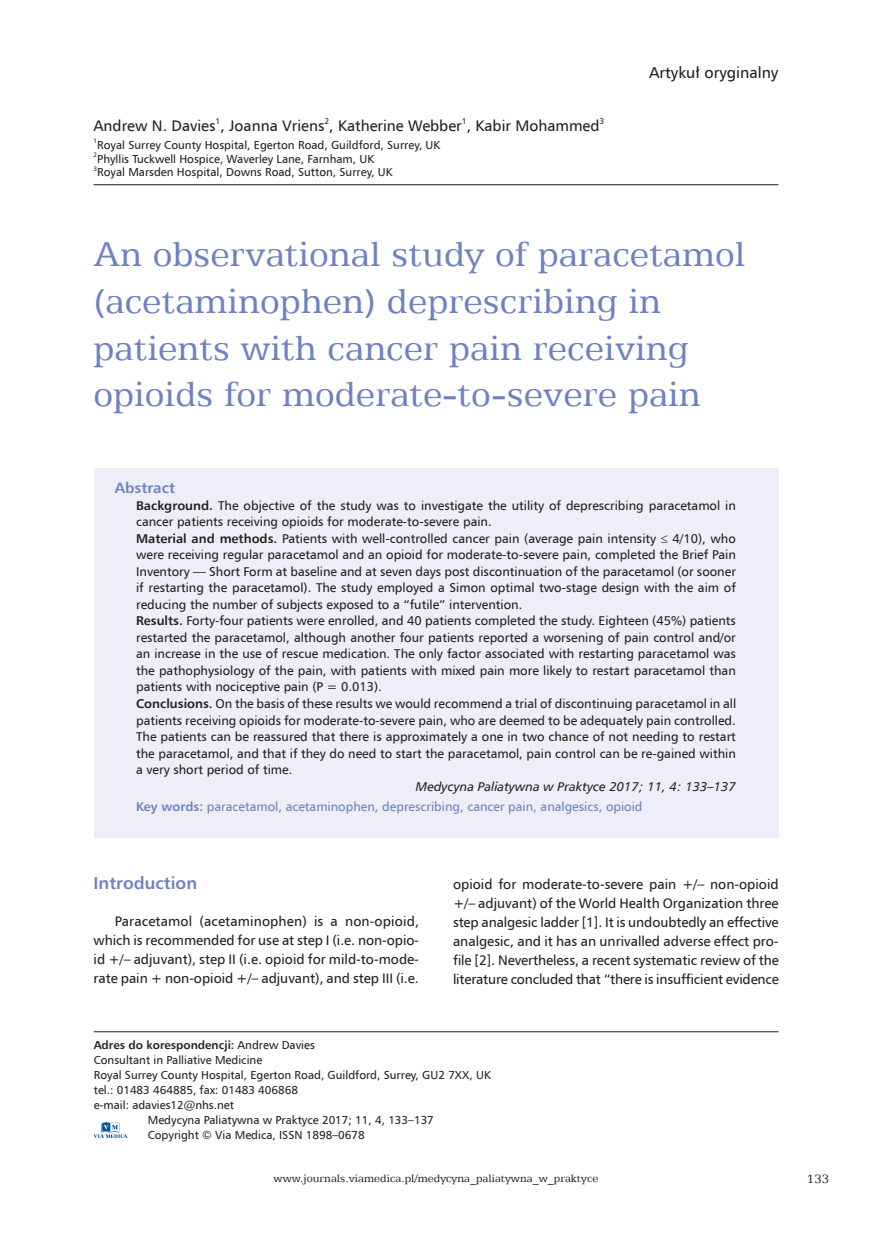
<style>
.page{position:relative;width:872px;height:1234px;background:#fff}
.page>*{position:absolute;margin:0;border:0;box-sizing:border-box;transform-origin:0 0}
.Tytuł_artykułu_-_pol{font:39px/46.8px "Egyptian 505 EU";color:#6f81c0}
.Śródtytuł_1{font:700 17.25px "Humnst 777 EU";color:#6f81c0}
.t1{font:15.75px "Humnst 777 EU";color:#231f20}
.Autor{font:15.3px "Humnst 777 EU";color:#231f20}
.Streszczenie_-_śródt{font:700 15px "Humnst 777 EU";color:#6f81c0}
.Tekst{font:13.8px/18.9px "Humnst 777 EU";letter-spacing:-.005em;color:#231f20;text-align:justify}
.t2{font:13.5px "Egyptian 505 EU";color:#231f20}
.Streszczenie_-_tekst{font:12.75px/16.5px "Humnst 777 EU";color:#231f20;text-align:justify}
.Streszcz_-_slowa_klu{font:12.75px "Humnst 777 EU";color:#6f81c0}
.Streszczenie_dane{font:italic 12.75px "Humnst 777 EU";color:#231f20}
.t3{font:12px "Egyptian 505 EU";color:#231f20}
.Adres_do_koresponden{font:11.55px "Humnst 777 EU";color:#231f20}
.Klinika{font:11.55px/13.8px "Humnst 777 EU";color:#231f20}
.Adres_do_koresponden-2{font:700 11.55px "Humnst 777 EU";color:#231f20}
.Autor-2{font:8.4px "Humnst 777 EU";color:#231f20}
.Klinika-2{font:6.3px "Humnst 777 EU";color:#231f20}
.s1{font-weight:700}
.s2{font-weight:400}
</style>
<div class="page">
<div style="left:94px;top:468px;width:684px;height:369px;background:#edeef7"></div>
<hr style="left:94px;top:184px;width:684px;height:1px;background:#231f20">
<hr style="left:94px;top:1031px;width:684px;height:1px;background:#231f20">
<svg style="left:94px;top:1122px;width:33px;height:15px"></svg>
<p class="Autor-2" style="left:215px;top:115px;width:6px">1</p>
<p class="Autor-2" style="left:324px;top:115px;width:6px">2</p>
<p class="Autor-2" style="left:462px;top:115px;width:6px">1</p>
<p class="Autor-2" style="left:599px;top:115px;width:6px">3</p>
<p class="Autor" style="left:94px;top:116px;width:507px">Andrew N. Davies , Joanna Vriens , Katherine Webber , Kabir Mohammed</p>
<p class="Klinika-2" style="left:94px;top:137px;width:5px">1</p>
<p class="Klinika" style="left:94px;top:137px;width:348px;text-indent:4px">Royal Surrey County Hospital, Egerton Road, Guildford, Surrey, UK<br><sup>2</sup>Phyllis Tuckwell Hospice, Waverley Lane, Farnham, UK<br><sup>3</sup>Royal Marsden Hospital, Downs Road, Sutton, Surrey, UK</p>
<p class="t1" style="left:649px;top:63px;width:131px">Artykuł oryginalny</p>
<p class="Tytuł_artykułu_-_pol" style="left:94px;top:230px;width:653px">An observational study of paracetamol (acetaminophen) deprescribing in patients with cancer pain receiving opioids for moderate-to-severe pain</p>
<p class="Streszczenie_-_śródt" style="left:115px;top:478px;width:62px">Abstract</p>
<p class="Streszczenie_-_tekst" style="left:136px;top:497px;width:601px"><span class="s1">Background.</span> The objective of the study was to investigate the utility of deprescribing paracetamol in cancer patients receiving opioids for moderate-to-severe pain.</p>
<p class="Streszczenie_-_tekst" style="left:136px;top:530px;width:601px"><span class="s1">Material and methods.</span> Patients with well-controlled cancer pain (average pain intensity ≤ 4/10), who were receiving regular paracetamol and an opioid for moderate-to-severe pain, completed the Brief Pain Inventory — Short Form at baseline and at seven days post discontinuation of the paracetamol (or sooner if restarting the paracetamol). The study employed a Simon optimal two-stage design with the aim of reducing the number of subjects exposed to a “futile” intervention.</p>
<p class="Streszczenie_-_tekst" style="left:136px;top:612px;width:601px"><span class="s1">Results.</span> Forty-four patients were enrolled, and 40 patients completed the study. Eighteen (45%) patients restarted the paracetamol, although another four patients reported a worsening of pain control and/or an increase in the use of rescue medication. The only factor associated with restarting paracetamol was the pathophysiology of the pain, with patients with mixed pain more likely to restart paracetamol than patients with nociceptive pain (P = 0.013).</p>
<p class="Streszczenie_-_tekst" style="left:136px;top:695px;width:601px"><span class="s1">Conclusions.</span> On the basis of these results we would recommend a trial of discontinuing paracetamol in all patients receiving opioids for moderate-to-severe pain, who are deemed to be adequately pain controlled.<br>The patients can be reassured that there is approximately a one in two chance of not needing to restart the paracetamol, and that if they do need to start the paracetamol, pain control can be re-gained within a very short period of time.</p>
<p class="Streszczenie_dane" style="left:416px;top:778px;width:321px">Medycyna Paliatywna w Praktyce 2017; 11, 4: 133–137</p>
<p class="Streszcz_-_slowa_klu" style="left:136px;top:798px;width:508px"><span class="s1">Key words:</span> paracetamol, acetaminophen, deprescribing, cancer pain, analgesics, opioid</p>
<p class="Śródtytuł_1" style="left:94px;top:871px;width:105px">Introduction</p>
<p class="Tekst" style="left:94px;top:911px;width:327px;text-indent:21px">Paracetamol (acetaminophen) is a non-opioid, which is recommended for use at step I (i.e. non-opio&shy;id +/– adjuvant), step II (i.e. opioid for mild-to-mode&shy;rate pain + non-opioid +/– adjuvant), and step III (i.e.</p>
<p class="Tekst" style="left:453px;top:874px;width:327px">opioid for moderate-to-severe pain +/– non-opioid +/– adjuvant) of the World Health Organization three step analgesic ladder [1]. It is undoubtedly an effective analgesic, and it has an unrivalled adverse effect pro&shy;file [2]. Nevertheless, a recent systematic review of the literature concluded that “there is insufficient evidence</p>
<p class="Adres_do_koresponden-2" style="left:94px;top:1037px;width:223px">Adres do korespondencji: <span class="s2">Andrew Davies</span></p>
<p class="Adres_do_koresponden" style="left:94px;top:1052px;width:170px">Consultant in Palliative Medicine</p>
<p class="Adres_do_koresponden" style="left:94px;top:1067px;width:399px">Royal Surrey County Hospital, Egerton Road, Guildford, Surrey, GU2 7XX, UK</p>
<p class="Adres_do_koresponden" style="left:94px;top:1082px;width:206px">tel.: 01483 464885, fax: 01483 406868</p>
<p class="Adres_do_koresponden" style="left:94px;top:1097px;width:142px">e-mail: adavies12@nhs.net</p>
<p class="Adres_do_koresponden" style="left:148px;top:1112px;width:288px">Medycyna Paliatywna w Praktyce 2017; 11, 4, 133–137</p>
<p class="Adres_do_koresponden" style="left:148px;top:1127px;width:218px">Copyright © Via Medica, ISSN 1898–0678</p>
<p class="t3" style="left:274px;top:1170px;width:326px">www.journals.viamedica.pl/medycyna_paliatywna_w_praktyce</p>
<p class="t2" style="left:807px;top:1170px;width:24px">133</p>
</div>
